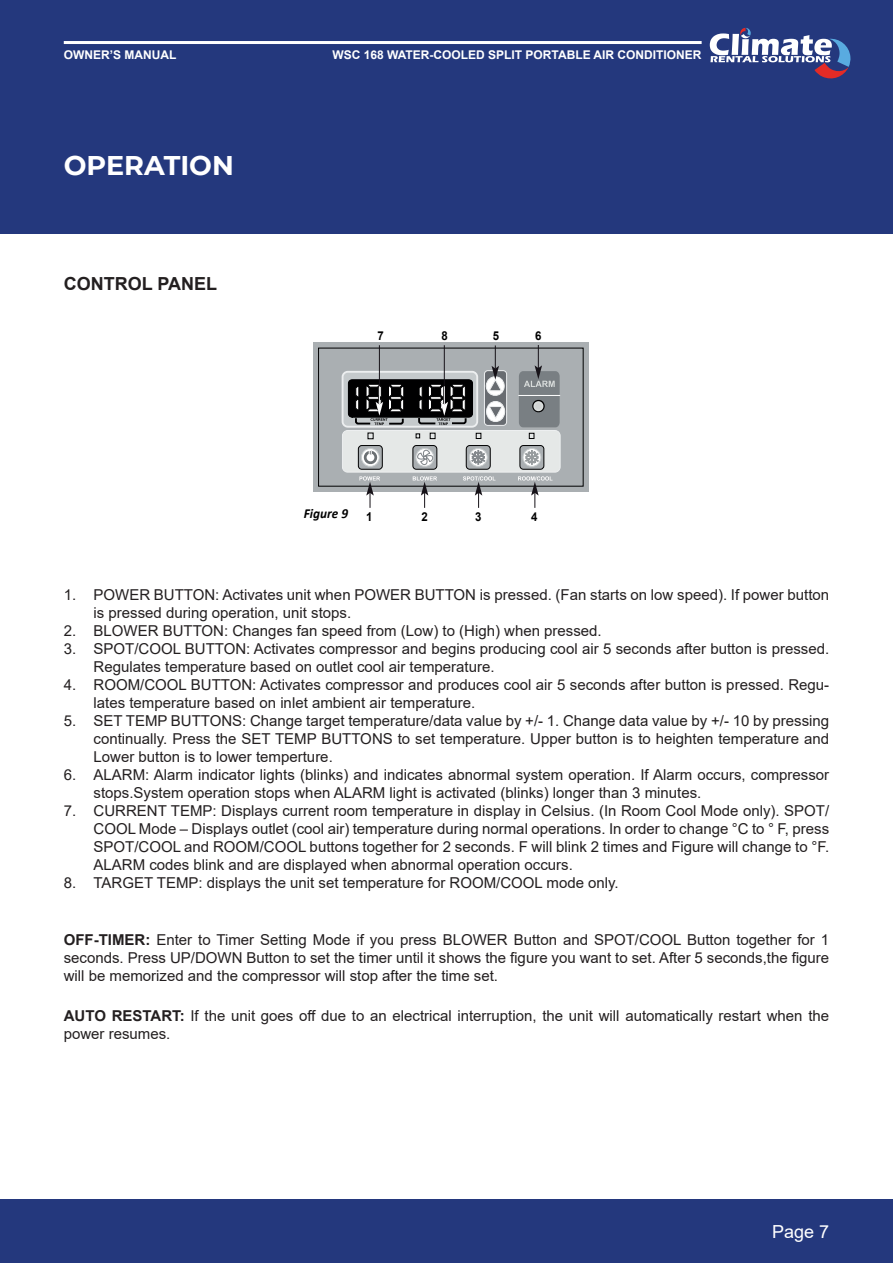
<style>
.page{position:relative;width:893px;height:1263px;background:#fff}
.page>*{position:absolute;margin:0;border:0;box-sizing:border-box;transform-origin:0 0}
.Heading_1_-_White{font:700 27px "Montserrat";color:#fff}
.Heading_2{font:700 18px "Arial";color:#231f20}
.t1{font:18px "Arial";color:#fff}
.Body_Text{font:15px/18px "Arial";color:#231f20}
.t2{font:italic 700 13.8px "Calibri";color:#000001;scale:.96 1}
.t3{font:700 12.3px "Arial";color:#000001;scale:.93 1}
.t4{font:700 12px "Arial";color:#fff}
.s1{font-weight:700}
</style>
<div class="page">
<div style="left:0;top:1199px;width:893px;height:64px;background:#24387d"></div>
<div style="left:0;top:0;width:893px;height:106px;background:#24387d"></div>
<svg style="left:710px;top:28px;width:141px;height:51px"></svg>
<hr style="left:64px;top:41px;width:638px;height:3px;background:#fff">
<div style="left:313px;top:342px;width:276px;height:150px;background:#aaafb2"></div>
<svg style="left:341px;top:345px;width:220px;height:163px"></svg>
<div style="left:0;top:106px;width:893px;height:128px;background:#24387d"></div>
<p class="t4" style="left:64px;top:46px;width:114px">OWNER’S MANUAL</p>
<p class="t4" style="left:332px;top:46px;width:371px">WSC 168 WATER-COOLED SPLIT PORTABLE AIR CONDITIONER</p>
<p class="Heading_1_-_White" style="left:64px;top:146px;width:172px">OPERATION</p>
<p class="Heading_2" style="left:64px;top:270px;width:155px">CONTROL PANEL</p>
<p class="t3" style="left:377px;top:327px;width:8px">7</p>
<p class="t3" style="left:442px;top:327px;width:8px">8</p>
<p class="t3" style="left:535px;top:327px;width:8px">6</p>
<p class="t3" style="left:493px;top:327px;width:8px">5</p>
<p class="t2" style="left:304px;top:503px;width:47px">Figure 9</p>
<p class="t3" style="left:366px;top:508px;width:8px">1</p>
<p class="t3" style="left:421px;top:508px;width:8px">2</p>
<p class="t3" style="left:475px;top:508px;width:8px">3</p>
<p class="t3" style="left:531px;top:508px;width:8px">4</p>
<p class="Body_Text" style="left:94px;top:586px;width:737px;text-indent:-30px">1. POWER BUTTON: Activates unit when POWER BUTTON is pressed. (Fan starts on low speed). If power button is pressed during operation, unit stops.</p>
<p class="Body_Text" style="left:64px;top:622px;width:539px">2. BLOWER BUTTON: Changes fan speed from (Low) to (High) when pressed.</p>
<p class="Body_Text" style="left:94px;top:640px;width:737px;text-indent:-30px">3. SPOT/COOL BUTTON: Activates compressor and begins producing cool air 5 seconds after button is pressed.<br>Regulates temperature based on outlet cool air temperature.</p>
<p class="Body_Text" style="left:94px;top:676px;width:737px;text-indent:-30px">4. ROOM/COOL BUTTON: Activates compressor and produces cool air 5 seconds after button is pressed. Regu&shy;lates temperature based on inlet ambient air temperature.</p>
<p class="Body_Text" style="left:94px;top:712px;width:737px;text-align:justify;text-indent:-30px">5. SET TEMP BUTTONS: Change target temperature/data value by +/- 1. Change data value by +/- 10 by pressing continually. Press the SET TEMP BUTTONS to set temperature. Upper button is to heighten temperature and Lower button is to lower temperture.</p>
<p class="Body_Text" style="left:94px;top:766px;width:737px;text-indent:-30px">6. ALARM: Alarm indicator lights (blinks) and indicates abnormal system operation. If Alarm occurs, compressor stops.System operation stops when ALARM light is activated (blinks) longer than 3 minutes.</p>
<p class="Body_Text" style="left:94px;top:802px;width:737px;text-align:justify;text-indent:-30px">7. CURRENT TEMP: Displays current room temperature in display in Celsius. (In Room Cool Mode only). SPOT/ COOL Mode – Displays outlet (cool air) temperature during normal operations. In order to change °C to ° F, press SPOT/COOL and ROOM/COOL buttons together for 2 seconds. F will blink 2 times and Figure will change to °F.<br>ALARM codes blink and are displayed when abnormal operation occurs.</p>
<p class="Body_Text" style="left:64px;top:874px;width:556px">8. TARGET TEMP: displays the unit set temperature for ROOM/COOL mode only.</p>
<p class="Body_Text" style="left:64px;top:931px;width:767px;text-align:justify"><span class="s1">OFF-TIMER:</span> Enter to Timer Setting Mode if you press BLOWER Button and SPOT/COOL Button together for 1 seconds. Press UP/DOWN Button to set the timer until it shows the figure you want to set. After 5 seconds,the figure will be memorized and the compressor will stop after the time set.</p>
<p class="Body_Text" style="left:64px;top:1006px;width:767px"><span class="s1">AUTO RESTART:</span> If the unit goes off due to an electrical interruption, the unit will automatically restart when the power resumes.</p>
<p class="t1" style="left:772px;top:1219px;width:59px">Page 7</p>
</div>
